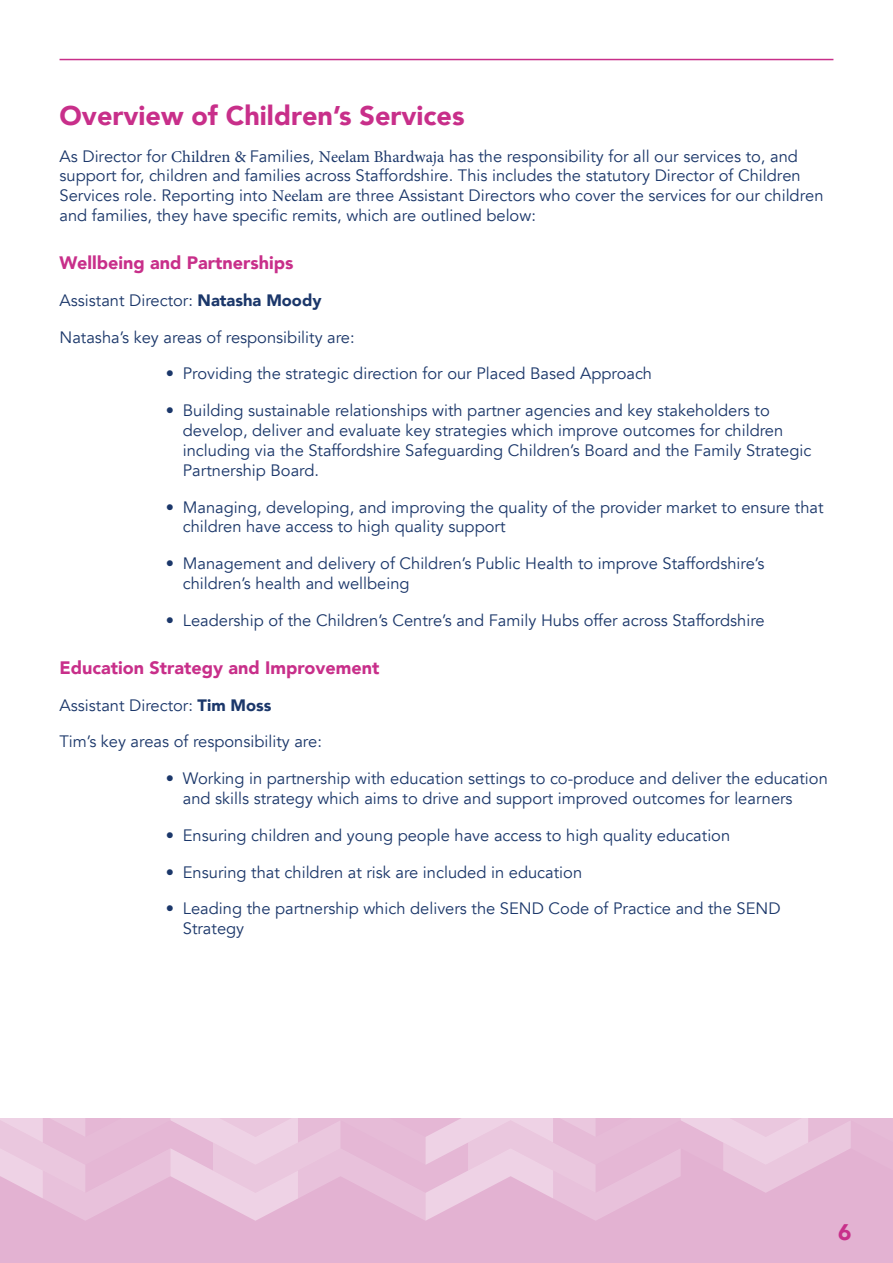
<style>
.page{position:relative;width:893px;height:1263px;background:#fff}
.page>*{position:absolute;margin:0;border:0;box-sizing:border-box;transform-origin:0 0}
.t1{font:900 27px "Avenir";color:#c82f8a}
.t2{font:900 22.5px "Avenir";color:#c82f8a}
.t3{font:900 18px "Avenir";color:#c82f8a}
.t4{font:16.5px/19.8px "Avenir";color:#1b376a}
.s1{font-family:"Minion Pro"}
.s2{font-weight:900}
</style>
<div class="page">
<hr style="left:60px;top:59px;width:773px;height:1px;background:#c82f8a">
<div style="left:0;top:1119px;width:893px;height:144px;background:#e3b2d2"></div>
<svg style="left:0;top:1119px;width:851px;height:102px"></svg>
<h1 class="t1" style="left:60px;top:92px;width:406px">Overview of Children’s Services</h1>
<p class="t4" style="left:60px;top:146px;width:765px">As Director for <span class="s1">Children &amp;</span> Families, <span class="s1">Neelam Bhardwaja</span> has the responsibility for all our services to, and support for, children and families across Staffordshire. This includes the statutory Director of Children Services role. Reporting into <span class="s1">Neelam</span> are three Assistant Directors who cover the services for our children and families, they have specific remits, which are outlined below:</p>
<p class="t3" style="left:60px;top:247px;width:236px">Wellbeing and Partnerships</p>
<p class="t4" style="left:60px;top:291px;width:264px">Assistant Director: <span class="s2">Natasha Moody</span></p>
<p class="t4" style="left:60px;top:327px;width:297px">Natasha’s key areas of responsibility are:</p>
<p class="t4" style="left:166px;top:364px;width:488px">• Providing the strategic direction for our Placed Based Approach</p>
<p class="t4" style="left:183px;top:401px;width:630px;text-indent:-17px">• Building sustainable relationships with partner agencies and key stakeholders to develop, deliver and evaluate key strategies which improve outcomes for children including via the Staffordshire Safeguarding Children’s Board and the Family Strategic Partnership Board.</p>
<p class="t4" style="left:183px;top:497px;width:642px;text-indent:-17px">• Managing, developing, and improving the quality of the provider market to ensure that children have access to high quality support</p>
<p class="t4" style="left:183px;top:554px;width:583px;text-indent:-17px">• Management and delivery of Children’s Public Health to improve Staffordshire’s children’s health and wellbeing</p>
<p class="t4" style="left:166px;top:610px;width:600px">• Leadership of the Children’s Centre’s and Family Hubs offer across Staffordshire</p>
<p class="t3" style="left:60px;top:652px;width:321px">Education Strategy and Improvement</p>
<p class="t4" style="left:60px;top:695px;width:213px">Assistant Director: <span class="s2">Tim Moss</span></p>
<p class="t4" style="left:60px;top:732px;width:264px">Tim’s key areas of responsibility are:</p>
<p class="t4" style="left:183px;top:769px;width:646px;text-indent:-17px">• Working in partnership with education settings to co-produce and deliver the education and skills strategy which aims to drive and support improved outcomes for learners</p>
<p class="t4" style="left:166px;top:825px;width:566px">• Ensuring children and young people have access to high quality education</p>
<p class="t4" style="left:166px;top:862px;width:418px">• Ensuring that children at risk are included in education</p>
<p class="t4" style="left:183px;top:899px;width:599px;text-indent:-17px">• Leading the partnership which delivers the SEND Code of Practice and the SEND<br>Strategy</p>
<h2 class="t2" style="left:838px;top:1213px;width:15px">6</h2>
</div>
